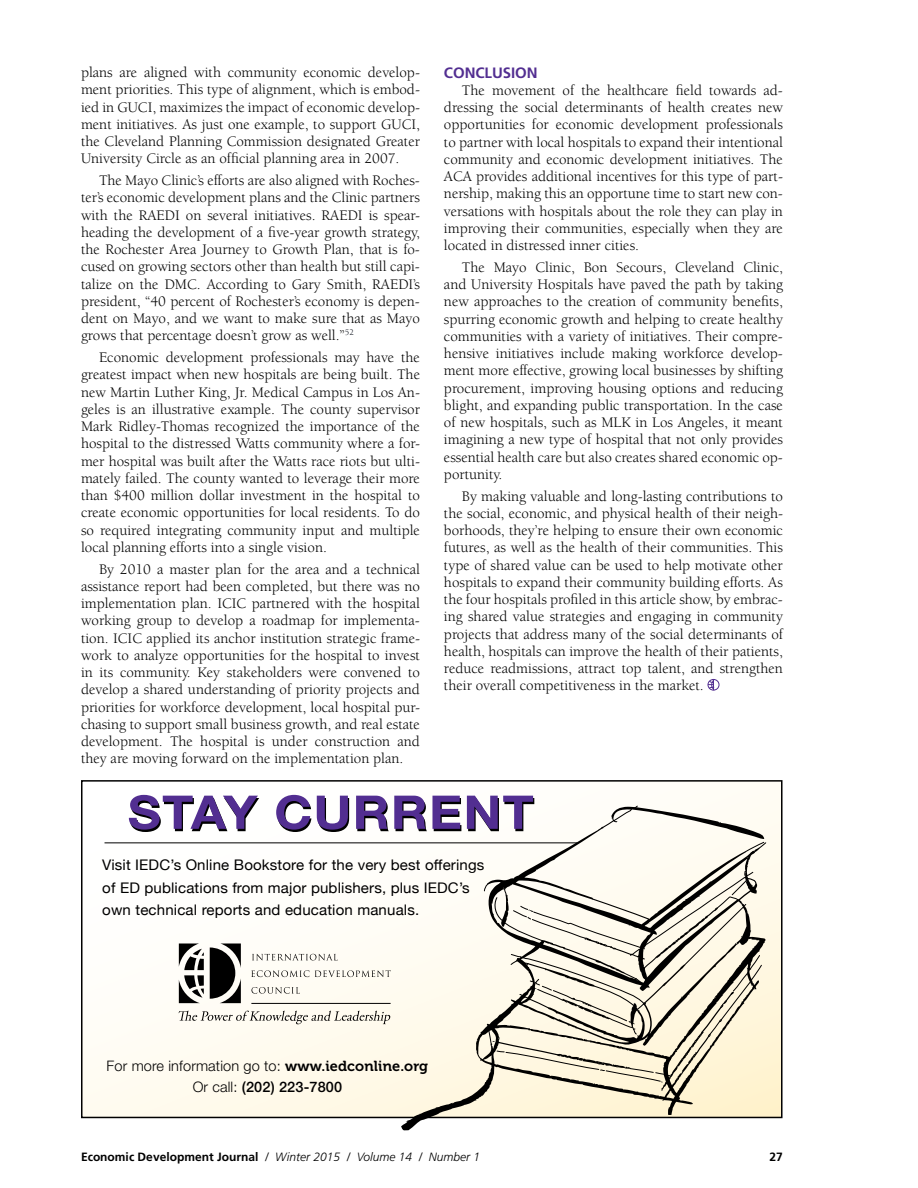
<style>
.page{position:relative;width:918px;height:1188px;background:#fff}
.page>*{position:absolute;margin:0;border:0;box-sizing:border-box;transform-origin:0 0}
.t1{font:700 46.5px "Helvetica Neue";letter-spacing:.025em;color:#000;scale:1.1 1}
.t2{font:15px/17.2px "Berkeley";color:#000;text-align:justify}
.t3{font:700 15px "Frutiger";letter-spacing:-.005em;color:#522e91}
.t4{font:14.7px/22.5px "Helvetica Neue";letter-spacing:.01em;color:#000}
.t5{font:300 14.55px/21px "Helvetica Neue";letter-spacing:.01em;color:#000;text-align:center}
.t6{font:italic 300 12px "Frutiger";color:#000}
.t7{font:700 12px "Frutiger";color:#000}
.s1{font-family:"Museo 700";font-weight:400}
.s2{font-weight:500}
.s3{font-weight:700;font-style:normal}
</style>
<div class="page">
<div style="left:708px;top:679px;width:11px;height:11px;border:1px solid #522e91;border-radius:50%"></div>
<svg style="left:708px;top:679px;width:7px;height:11px"></svg>
<svg style="left:84px;top:786px;width:696px;height:329px"></svg>
<div style="left:81px;top:780px;width:702px;height:338px;border:2px solid #000"></div>
<svg style="left:179px;top:944px;width:62px;height:59px"></svg>
<svg style="left:252px;top:954px;width:86px;height:7px"></svg>
<svg style="left:251px;top:970px;width:58px;height:7px"></svg>
<svg style="left:315px;top:970px;width:76px;height:7px"></svg>
<svg style="left:251px;top:987px;width:49px;height:7px"></svg>
<hr style="left:251px;top:1003px;width:140px;height:1px;background:#000">
<svg style="left:179px;top:1011px;width:211px;height:13px"></svg>
<svg style="left:401px;top:830px;width:365px;height:300px"></svg>
<svg style="left:477px;top:805px;width:290px;height:287px"></svg>
<hr style="left:105px;top:842px;width:472px;height:1px;background:#000">
<p class="t2" style="left:81px;top:64px;width:341px">plans are aligned with community economic develop&shy;ment priorities. This type of alignment, which is embod&shy;ied in GUCI, maximizes the impact of economic develop&shy;ment initiatives. As just one example, to support GUCI, the Cleveland Planning Commission designated Greater University Circle as an official planning area in 2007.</p>
<p class="t2" style="left:81px;top:172px;width:341px;text-indent:18px">The Mayo Clinic’s efforts are also aligned with Roches&shy;ter’s economic development plans and the Clinic partners with the RAEDI on several initiatives. RAEDI is spear&shy;heading the development of a five-year growth strategy, the Rochester Area Journey to Growth Plan, that is fo&shy;cused on growing sectors other than health but still capi&shy;talize on the DMC. According to Gary Smith, RAEDI’s president, “40 percent of Rochester’s economy is depen&shy;dent on Mayo, and we want to make sure that as Mayo grows that percentage doesn’t grow as well.”<sup>52</sup></p>
<p class="t2" style="left:81px;top:349px;width:341px;text-indent:18px">Economic development professionals may have the greatest impact when new hospitals are being built. The new Martin Luther King, Jr. Medical Campus in Los An&shy;geles is an illustrative example. The county supervisor Mark Ridley-Thomas recognized the importance of the hospital to the distressed Watts community where a for&shy;mer hospital was built after the Watts race riots but ulti&shy;mately failed. The county wanted to leverage their more than $400 million dollar investment in the hospital to create economic opportunities for local residents. To do so required integrating community input and multiple local planning efforts into a single vision.</p>
<p class="t2" style="left:81px;top:561px;width:341px;text-indent:18px">By 2010 a master plan for the area and a technical assistance report had been completed, but there was no implementation plan. ICIC partnered with the hospital working group to develop a roadmap for implementa&shy;tion. ICIC applied its anchor institution strategic frame&shy;work to analyze opportunities for the hospital to invest in its community. Key stakeholders were convened to develop a shared understanding of priority projects and priorities for workforce development, local hospital pur&shy;chasing to support small business growth, and real estate development. The hospital is under construction and they are moving forward on the implementation plan.</p>
<p class="t3" style="left:444px;top:64px;width:95px">CONCLUSION</p>
<p class="t2" style="left:444px;top:82px;width:341px;text-indent:18px">The movement of the healthcare field towards ad&shy;dressing the social determinants of health creates new opportunities for economic development professionals to partner with local hospitals to expand their intentional community and economic development initiatives. The ACA provides additional incentives for this type of part&shy;nership, making this an opportune time to start new con&shy;versations with hospitals about the role they can play in improving their communities, especially when they are located in distressed inner cities.</p>
<p class="t2" style="left:444px;top:259px;width:341px;text-indent:18px">The Mayo Clinic, Bon Secours, Cleveland Clinic, and University Hospitals have paved the path by taking new approaches to the creation of community benefits, spurring economic growth and helping to create healthy communities with a variety of initiatives. Their compre&shy;hensive initiatives include making workforce develop&shy;ment more effective, growing local businesses by shifting procurement, improving housing options and reducing blight, and expanding public transportation. In the case of new hospitals, such as MLK in Los Angeles, it meant imagining a new type of hospital that not only provides essential health care but also creates shared economic op&shy;portunity.</p>
<p class="t2" style="left:444px;top:488px;width:341px;text-indent:18px">By making valuable and long-lasting contributions to the social, economic, and physical health of their neigh&shy;borhoods, they’re helping to ensure their own economic futures, as well as the health of their communities. This type of shared value can be used to help motivate other hospitals to expand their community building efforts. As the four hospitals profiled in this article show, by embrac&shy;ing shared value strategies and engaging in community projects that address many of the social determinants of health, hospitals can improve the health of their patients, reduce readmissions, attract top talent, and strengthen their overall competitiveness in the market.</p>
<h1 class="t1" style="left:129px;top:786px;width:371px">STAY CURRENT</h1>
<p class="t4" style="left:102px;top:855px;width:384px">Visit IEDC’s Online Bookstore for the very best offerings of ED publications from major publishers, plus IEDC’s own technical reports and education manuals.</p>
<p class="t5" style="left:107px;top:1055px;width:323px">For more information go to: <span class="s1">www.iedconline.org<br></span>Or call: <span class="s2">(202) 223-7800</span></p>
<p class="t6" style="left:81px;top:1150px;width:401px"><span class="s3">Economic Development Journal</span> / Winter 2015 / Volume 14 / Number 1</p>
<p class="t7" style="left:770px;top:1150px;width:15px">27</p>
</div>
